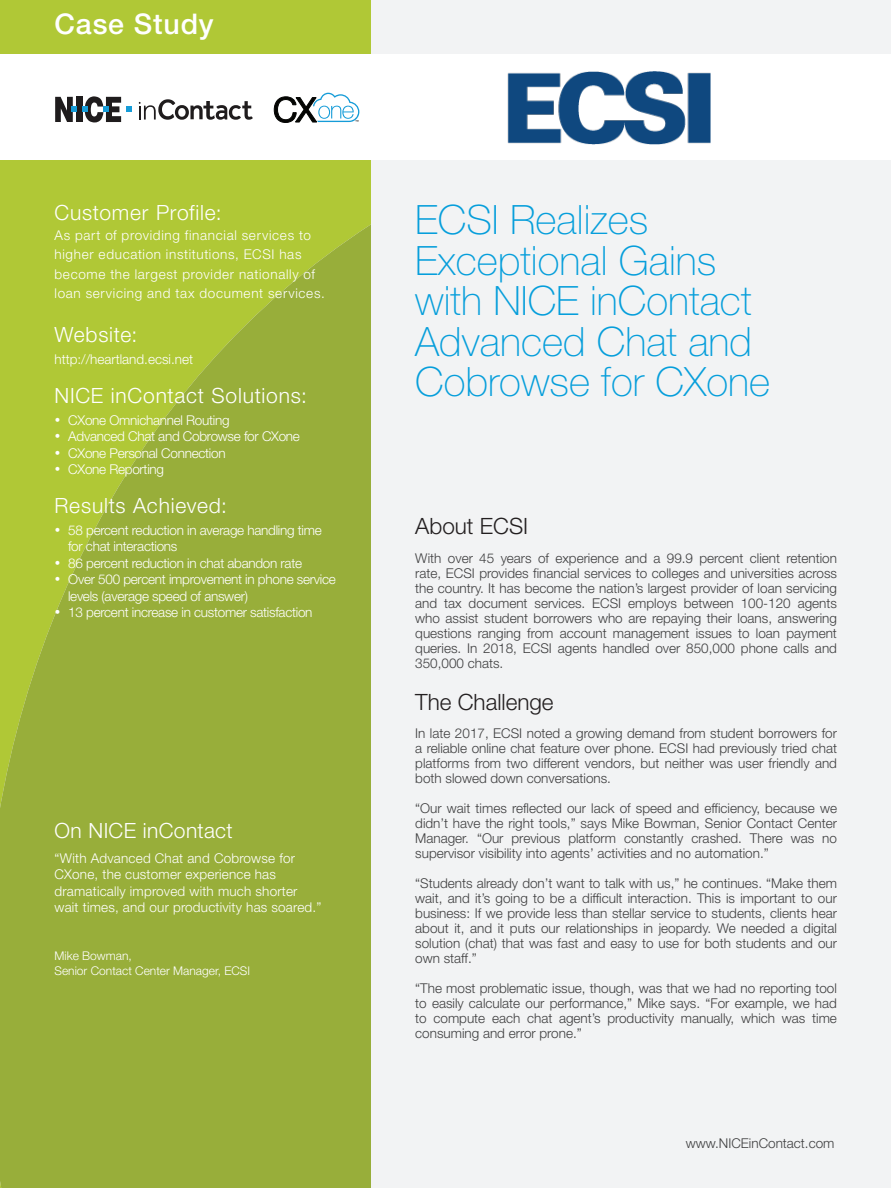
<style>
.page{position:relative;width:891px;height:1188px;background:#fff}
.page>*{position:absolute;margin:0;border:0;box-sizing:border-box;transform-origin:0 0}
.H1_Title_27_27{font:100 40.5px/40.5px "Helvetica Neue LT Std";color:#069edb}
.text_19_19__white{font:500 28.5px "Helvetica Neue LT Std";letter-spacing:.03em;color:#fff}
.H2_TITLE_15_9{font:300 22.5px "Helvetica Neue LT Std";color:#231f20}
.H3_title_14_16_white{font:300 21px "Helvetica Neue LT Std";letter-spacing:.035em;color:#fff}
.H3_title_14_16_white-2{font:300 21px "Helvetica Neue LT Std";letter-spacing:.015em;color:#fff}
.Body_Text_9_11__grey{font:300 13.5px/15px "Helvetica Neue LT Std";color:#3e3e3f;text-align:justify}
.H3_title_14_16_white-3{font:300 13.5px/16.5px "Helvetica Neue LT Std";letter-spacing:-.02em;color:#fff}
.Body_Text_white_9_11{font:300 13.5px/16.5px "Helvetica Neue LT Std";letter-spacing:.015em;color:#fff}
.H3_title_14_16_white-4{font:300 13.5px/19.5px "Helvetica Neue LT Std";letter-spacing:.05em;color:#fff}
.Body_Text_9_11_white{font:300 13.5px "Helvetica Neue LT Std";color:#3e3e3f}
.Body_text_Blue_8{font:300 12px "Helvetica Neue LT Std";color:#fff}
.t1{font:7.05px "Myriad Hebrew";color:#211d1e}
</style>
<div class="page">
<div style="left:0;top:160px;width:891px;height:1028px;background:#f2f3f4"></div>
<div style="left:0;top:0;width:891px;height:54px;background:#f2f3f4"></div>
<div style="left:0;top:0;width:370px;height:54px;background:#b0c836"></div>
<div style="left:0;top:160px;width:370px;height:64px;background:#b0c836"></div>
<svg style="left:0;top:224px;width:370px;height:964px;background:#9db339"></svg>
<svg style="left:274px;top:93px;width:85px;height:30px"></svg>
<div style="left:76px;top:97px;width:6px;height:25px;background:#1f1c1d"></div>
<svg style="left:55px;top:97px;width:21px;height:25px"></svg>
<svg style="left:82px;top:96px;width:50px;height:26px"></svg>
<svg style="left:139px;top:99px;width:114px;height:21px"></svg>
<img style="left:507px;top:71px;width:203px;height:73px">
<p class="text_19_19__white" style="left:55px;top:7px;width:161px">Case Study</p>
<p class="t1" style="left:356px;top:118px;width:5px">™</p>
<p class="H3_title_14_16_white" style="left:55px;top:200px;width:169px">Customer Profile:</p>
<p class="H3_title_14_16_white-4" style="left:55px;top:225px;width:272px">As part of providing financial services to higher education institutions, ECSI has become the largest provider nationally of loan servicing and tax document services.</p>
<p class="H3_title_14_16_white" style="left:55px;top:322px;width:84px">Website:</p>
<p class="Body_Text_white_9_11" style="left:55px;top:351px;width:140px">http://heartland.ecsi.net</p>
<p class="H3_title_14_16_white" style="left:55px;top:383px;width:254px">NICE inContact Solutions:</p>
<p class="H3_title_14_16_white-3" style="left:55px;top:411px;width:177px">• CXone Omnichannel Routing</p>
<p class="H3_title_14_16_white-3" style="left:55px;top:428px;width:247px">• Advanced Chat and Cobrowse for CXone</p>
<p class="H3_title_14_16_white-3" style="left:55px;top:444px;width:173px">• CXone Personal Connection</p>
<p class="H3_title_14_16_white-3" style="left:55px;top:461px;width:111px">• CXone Reporting</p>
<p class="H3_title_14_16_white" style="left:55px;top:493px;width:174px">Results Achieved:</p>
<p class="H3_title_14_16_white-3" style="left:68px;top:522px;width:255px;text-indent:-14px">• 58 percent reduction in average handling time for chat interactions</p>
<p class="H3_title_14_16_white-3" style="left:55px;top:555px;width:249px">• 86 percent reduction in chat abandon rate</p>
<p class="H3_title_14_16_white-3" style="left:68px;top:571px;width:269px;text-indent:-14px">• Over 500 percent improvement in phone service levels (average speed of answer)</p>
<p class="H3_title_14_16_white-3" style="left:55px;top:604px;width:259px">• 13 percent increase in customer satisfaction</p>
<p class="H3_title_14_16_white-2" style="left:55px;top:818px;width:180px">On NICE inContact</p>
<p class="Body_Text_white_9_11" style="left:55px;top:850px;width:268px">“With Advanced Chat and Cobrowse for CXone, the customer experience has dramatically improved with much shorter wait times, and our productivity has soared.”</p>
<p class="Body_text_Blue_8" style="left:55px;top:948px;width:79px">Mike Bowman,</p>
<p class="Body_text_Blue_8" style="left:55px;top:963px;width:197px">Senior Contact Center Manager, ECSI</p>
<p class="H1_Title_27_27" style="left:415px;top:199px;width:356px">ECSI Realizes<br>Exceptional Gains with NICE inContact<br>Advanced Chat and<br>Cobrowse for CXone</p>
<p class="H2_TITLE_15_9" style="left:415px;top:512px;width:114px">About ECSI</p>
<p class="Body_Text_9_11__grey" style="left:415px;top:550px;width:423px">With over 45 years of experience and a 99.9 percent client retention rate, ECSI provides financial services to colleges and universities across the country. It has become the nation’s largest provider of loan servicing and tax document services. ECSI employs between 100-120 agents who assist student borrowers who are repaying their loans, answering questions ranging from account management issues to loan payment queries. In 2018, ECSI agents handled over 850,000 phone calls and 350,000 chats.</p>
<p class="H2_TITLE_15_9" style="left:415px;top:688px;width:140px">The Challenge</p>
<p class="Body_Text_9_11__grey" style="left:415px;top:726px;width:423px">In late 2017, ECSI noted a growing demand from student borrowers for a reliable online chat feature over phone. ECSI had previously tried chat platforms from two different vendors, but neither was user friendly and both slowed down conversations.</p>
<p class="Body_Text_9_11__grey" style="left:415px;top:801px;width:423px">“Our wait times reflected our lack of speed and efficiency, because we didn’t have the right tools,” says Mike Bowman, Senior Contact Center Manager. “Our previous platform constantly crashed. There was no supervisor visibility into agents’ activities and no automation.”</p>
<p class="Body_Text_9_11__grey" style="left:415px;top:876px;width:423px">“Students already don’t want to talk with us,” he continues. “Make them wait, and it’s going to be a difficult interaction. This is important to our business: If we provide less than stellar service to students, clients hear about it, and it puts our relationships in jeopardy. We needed a digital solution (chat) that was fast and easy to use for both students and our own staff.”</p>
<p class="Body_Text_9_11__grey" style="left:415px;top:981px;width:423px">“The most problematic issue, though, was that we had no reporting tool to easily calculate our performance,” Mike says. “For example, we had to compute each chat agent’s productivity manually, which was time consuming and error prone.”</p>
<p class="Body_Text_9_11_white" style="left:686px;top:1135px;width:150px">www.NICEinContact.com</p>
</div>
